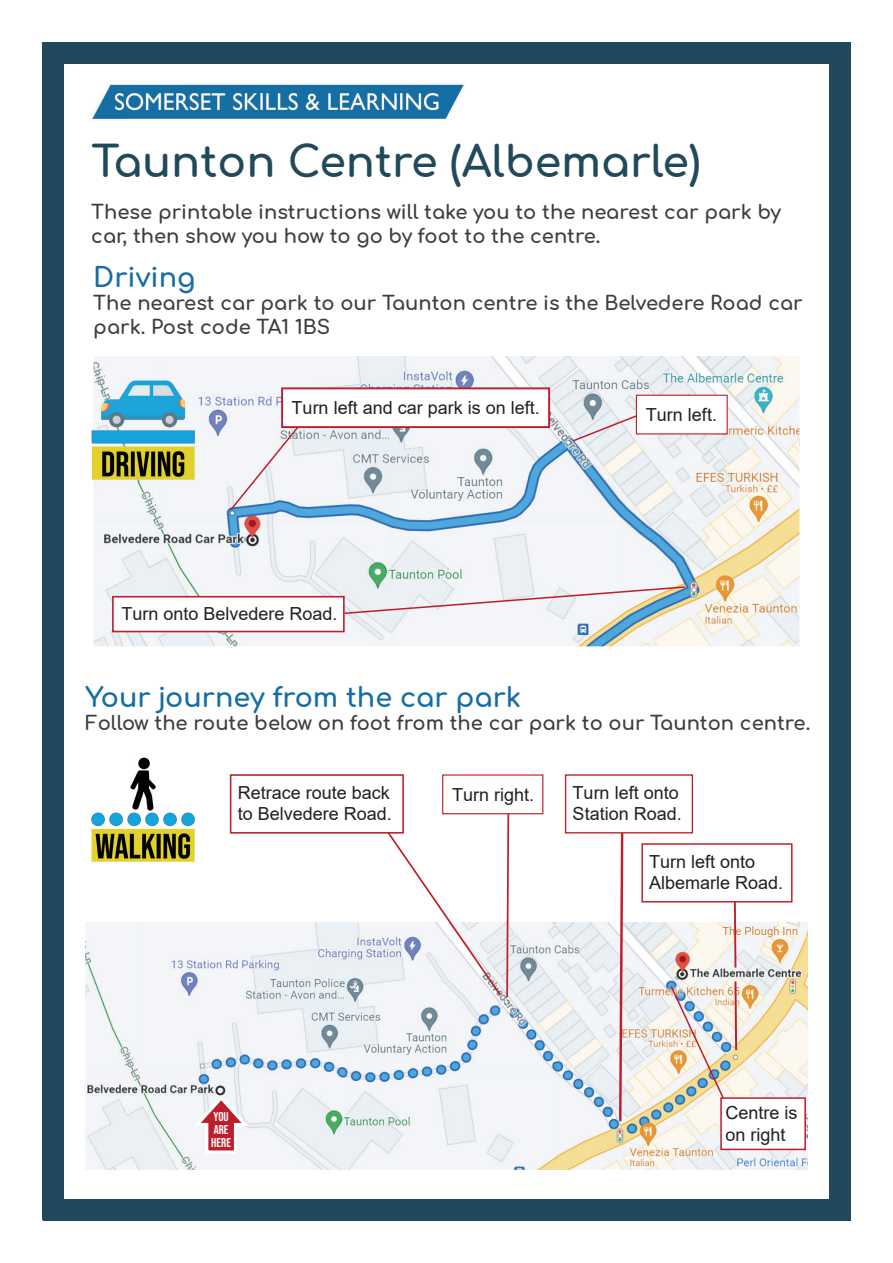
<style>
.page{position:relative;width:893px;height:1263px;background:#fff}
.page>*{position:absolute;margin:0;border:0;box-sizing:border-box;transform-origin:0 0}
.t1{font:700 42.75px "Comfortaa";color:#204a5b}
.t2{font:700 27px "Comfortaa";color:#166ea4}
.t3{font:700 19.5px/23.4px "Comfortaa";color:#3e3e3f}
.t4{font:18px/21.6px "Arial";color:#231f20}
.t5{font:12.75px/12.8px "Bebas Neue";color:#fff}
</style>
<div class="page">
<img style="left:85px;top:923px;width:723px;height:247px">
<img style="left:93px;top:356px;width:706px;height:290px">
<div style="left:42px;top:42px;width:22px;height:1178px;background:#204a5b"></div>
<div style="left:829px;top:42px;width:21px;height:1178px;background:#204a5b"></div>
<div style="left:43px;top:42px;width:807px;height:22px;background:#204a5b"></div>
<div style="left:43px;top:1199px;width:807px;height:21px;background:#204a5b"></div>
<img style="left:92px;top:84px;width:372px;height:36px">
<img style="left:91px;top:757px;width:104px;height:105px">
<svg style="left:191px;top:1093px;width:61px;height:62px"></svg>
<svg style="left:111px;top:585px;width:575px;height:48px"></svg>
<img style="left:91px;top:375px;width:105px;height:106px">
<svg style="left:571px;top:393px;width:157px;height:50px"></svg>
<svg style="left:229px;top:386px;width:322px;height:126px"></svg>
<svg style="left:229px;top:774px;width:315px;height:225px"></svg>
<svg style="left:564px;top:774px;width:243px;height:377px"></svg>
<h1 class="t1" style="left:92px;top:122px;width:610px">Taunton Centre (Albemarle)</h1>
<p class="t3" style="left:91px;top:198px;width:691px">These printable instructions will take you to the nearest car park by car, then show you how to go by foot to the centre.</p>
<h2 class="t2" style="left:93px;top:252px;width:104px">Driving</h2>
<p class="t3" style="left:93px;top:289px;width:711px">The nearest car park to our Taunton centre is the Belvedere Road car park. Post code TA1 1BS</p>
<p class="t4" style="left:292px;top:397px;width:250px">Turn left and car park is on left.</p>
<p class="t4" style="left:121px;top:603px;width:218px">Turn onto Belvedere Road.</p>
<p class="t4" style="left:646px;top:404px;width:73px">Turn left.</p>
<h2 class="t2" style="left:86px;top:672px;width:437px">Your journey from the car park</h2>
<p class="t3" style="left:86px;top:708px;width:726px">Follow the route below on foot from the car park to our Taunton centre.</p>
<p class="t4" style="left:238px;top:782px;width:156px">Retrace route back to Belvedere Road.</p>
<p class="t4" style="left:573px;top:782px;width:111px">Turn left onto<br>Station Road.</p>
<p class="t4" style="left:649px;top:850px;width:136px">Turn left onto<br>Albemarle Road.</p>
<p class="t4" style="left:452px;top:783px;width:84px">Turn right.</p>
<p class="t5" style="left:211px;top:1110px;width:21px">YOU<br>ARE<br>HERE</p>
<p class="t4" style="left:725px;top:1102px;width:74px">Centre is on right</p>
</div>
